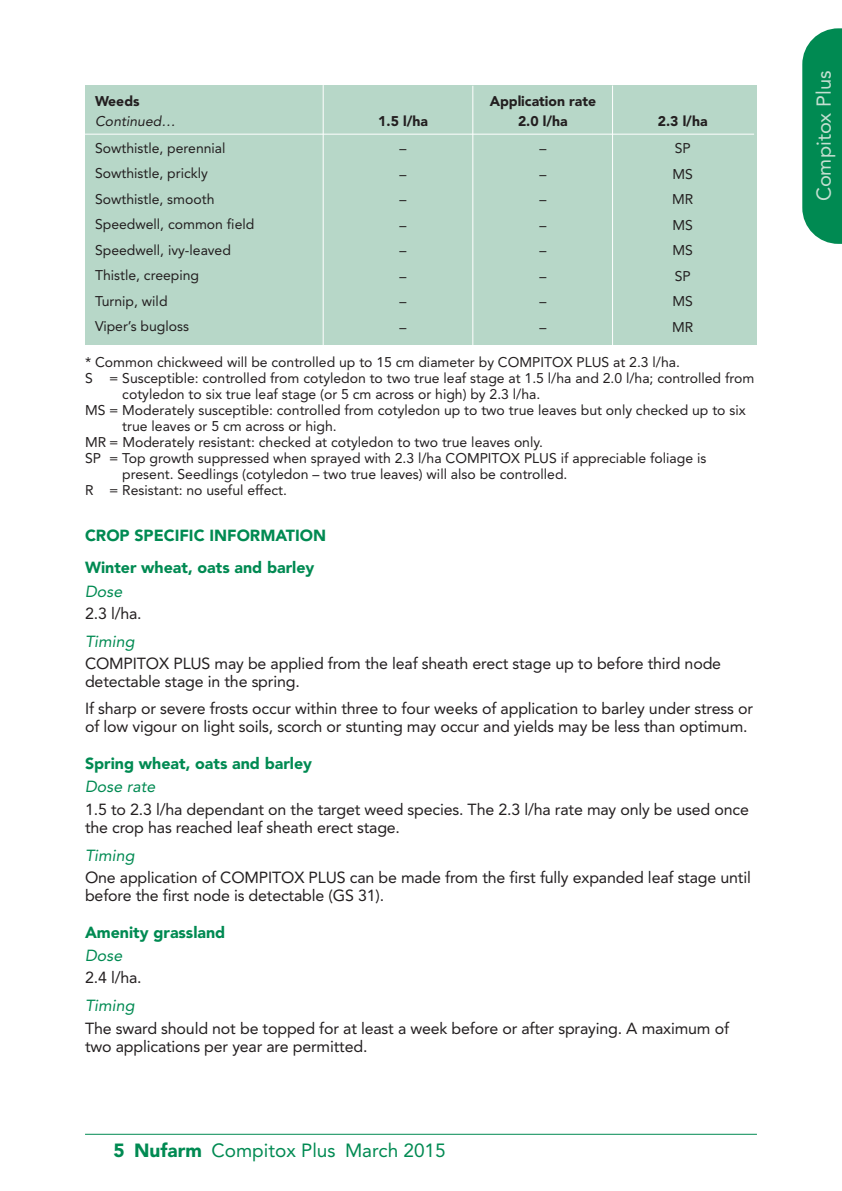
<style>
.page{position:relative;width:842px;height:1191px;background:#fff}
.page>*{position:absolute;margin:0;border:0;box-sizing:border-box;transform-origin:0 0}
.t1{font:20px "Avenir";color:#c5dfd1}
.t2{font:19px "Avenir";color:#008a52}
.t3{font:16px/18px "Avenir";letter-spacing:-.01em;color:#231f20}
.t4{font:900 16px/32.2px "Avenir";color:#008a52}
.t5{font:italic 16px "Avenir";letter-spacing:.005em;color:#008a52}
.t6{font:14px/25.6px "Avenir";color:#231f20}
.t7{font:900 14px "Avenir";color:#231f20}
.t8{font:italic 14px "Avenir";letter-spacing:.005em;color:#231f20}
.s1{font-weight:900}
</style>
<div class="page">
<svg style="left:802px;top:28px;width:40px;height:216px;background:#159360"></svg>
<hr style="left:85px;top:1133px;width:672px;height:1px;background:#008a52">
<div style="left:85px;top:85px;width:672px;height:260px;background:#b7d7c8"></div>
<hr style="left:85px;top:134px;width:669px;height:1px;background:#fff">
<hr style="left:323px;top:85px;width:1px;height:260px;background:#fff">
<hr style="left:472px;top:86px;width:1px;height:259px;background:#fff">
<hr style="left:612px;top:85px;width:1px;height:260px;background:#fff">
<p class="t7" style="left:95px;top:95px;width:46px">Weeds</p>
<p class="t8" style="left:95px;top:115px;width:82px">Continued…</p>
<p class="t6" style="left:95px;top:136px;width:161px">Sowthistle, perennial<br>Sowthistle, prickly<br>Sowthistle, smooth<br>Speedwell, common field<br>Speedwell, ivy-leaved<br>Thistle, creeping<br>Turnip, wild<br>Viper’s bugloss</p>
<p class="t7" style="left:378px;top:116px;width:51px">1.5 l/ha</p>
<p class="t6" style="left:400px;top:137px;width:8px;text-align:justify">– – – – – – – –</p>
<p class="t7" style="left:490px;top:96px;width:108px">Application rate</p>
<p class="t7" style="left:518px;top:116px;width:51px">2.0 l/ha</p>
<p class="t6" style="left:539px;top:137px;width:8px;text-align:justify">– – – – – – – –</p>
<p class="t7" style="left:658px;top:116px;width:51px">2.3 l/ha</p>
<p class="t6" style="left:672px;top:137px;width:23px">SP<br>MS<br>MR<br>MS<br>MS<br>SP<br>MS<br>MR</p>
<p class="t6" style="left:85px;top:350px;width:596px">* Common chickweed will be controlled up to 15 cm diameter by COMPITOX PLUS at 2.3 l/ha.</p>
<p class="t6" style="left:85px;top:366px;width:671px">S = Susceptible: controlled from cotyledon to two true leaf stage at 1.5 l/ha and 2.0 l/ha; controlled from</p>
<p class="t6" style="left:122px;top:382px;width:419px">cotyledon to six true leaf stage (or 5 cm across or high) by 2.3 l/ha.</p>
<p class="t6" style="left:85px;top:398px;width:662px">MS = Moderately susceptible: controlled from cotyledon up to two true leaves but only checked up to six</p>
<p class="t6" style="left:122px;top:414px;width:216px">true leaves or 5 cm across or high.</p>
<p class="t6" style="left:85px;top:430px;width:459px">MR = Moderately resistant: checked at cotyledon to two true leaves only.</p>
<p class="t6" style="left:85px;top:446px;width:623px">SP = Top growth suppressed when sprayed with 2.3 l/ha COMPITOX PLUS if appreciable foliage is</p>
<p class="t6" style="left:122px;top:462px;width:447px">present. Seedlings (cotyledon – two true leaves) will also be controlled.</p>
<p class="t6" style="left:85px;top:478px;width:203px">R = Resistant: no useful effect.</p>
<p class="t4" style="left:85px;top:521px;width:243px">CROP SPECIFIC INFORMATION<br>Winter wheat, oats and barley</p>
<p class="t5" style="left:85px;top:584px;width:39px">Dose</p>
<p class="t3" style="left:85px;top:605px;width:58px">2.3 l/ha.</p>
<p class="t5" style="left:85px;top:635px;width:51px">Timing</p>
<p class="t3" style="left:85px;top:656px;width:638px">COMPITOX PLUS may be applied from the leaf sheath erect stage up to before third node detectable stage in the spring.</p>
<p class="t3" style="left:85px;top:701px;width:669px">If sharp or severe frosts occur within three to four weeks of application to barley under stress or of low vigour on light soils, scorch or stunting may occur and yields may be less than optimum.</p>
<p class="t4" style="left:85px;top:749px;width:229px">Spring wheat, oats and barley</p>
<p class="t5" style="left:85px;top:780px;width:72px">Dose rate</p>
<p class="t3" style="left:85px;top:801px;width:665px">1.5 to 2.3 l/ha dependant on the target weed species. The 2.3 l/ha rate may only be used once the crop has reached leaf sheath erect stage.</p>
<p class="t5" style="left:85px;top:848px;width:51px">Timing</p>
<p class="t3" style="left:85px;top:869px;width:667px">One application of COMPITOX PLUS can be made from the first fully expanded leaf stage until before the first node is detectable (GS 31).</p>
<p class="t4" style="left:85px;top:917px;width:142px">Amenity grassland</p>
<p class="t5" style="left:85px;top:949px;width:39px">Dose</p>
<p class="t3" style="left:85px;top:970px;width:58px">2.4 l/ha.</p>
<p class="t5" style="left:85px;top:999px;width:51px">Timing</p>
<p class="t3" style="left:85px;top:1020px;width:645px">The sward should not be topped for at least a week before or after spraying. A maximum of two applications per year are permitted.</p>
<h2 class="t2" style="left:113px;top:1142px;width:334px"><span class="s1">5 Nufarm</span> Compitox Plus March 2015</h2>
<h1 class="t1" style="left:816px;top:201px;width:132px;rotate:-90deg">Compitox Plus</h1>
</div>
